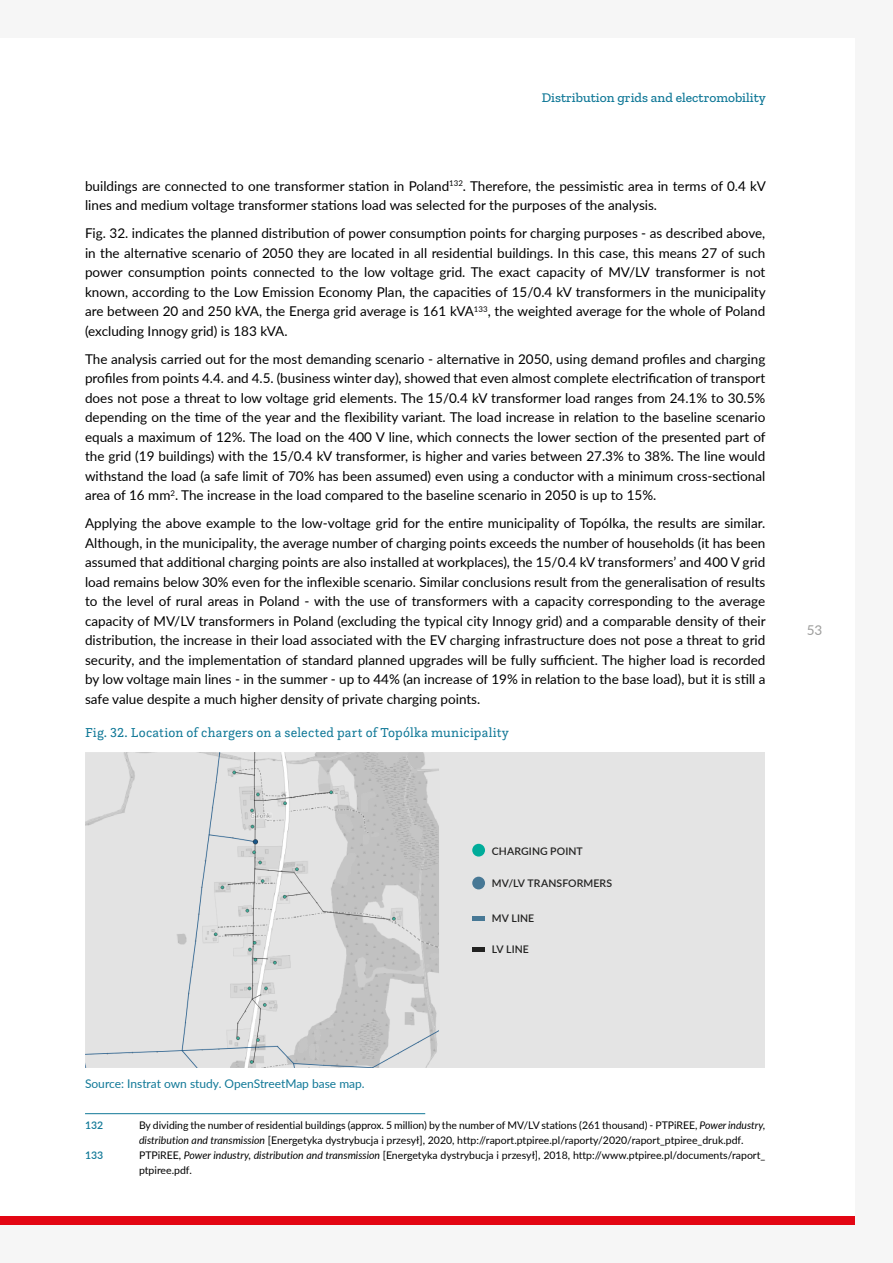
<style>
.page{position:relative;width:893px;height:1263px;background:#f6f6f6}
.page>*{position:absolute;margin:0;border:0;box-sizing:border-box;transform-origin:0 0}
.rysunek_podpis{font:13.5px/19.5px "Lato";color:#000;text-align:justify}
.tytuł_rysunek{font:13.5px "Questa Slab";letter-spacing:.015em;color:#107897}
.t1{font:500 13.5px "Zilla Slab";color:#107897}
.t2{font:13.5px "Lato";color:#9d9d9c}
.rysunek_podpis-2{font:12px "Lato";color:#107897}
.przypis{font:10.5px/15px "Lato";color:#000}
.t3{font:600 10.5px "Lato";letter-spacing:.005em;color:#222221}
.przypis-2{font:600 10.5px "Lato";color:#107897}
.s1{font-style:italic}
</style>
<div class="page">
<div style="left:0;top:38px;width:855px;height:1187px;background:#fff"></div>
<div style="left:0;top:1216px;width:855px;height:8px;background:#e30613"></div>
<div style="left:431px;top:752px;width:334px;height:316px;background:#e4e4e4"></div>
<img style="left:85px;top:752px;width:354px;height:316px">
<div style="left:472px;top:844px;width:13px;height:12px;background:#00ac9a;border-radius:50%"></div>
<div style="left:472px;top:877px;width:13px;height:12px;background:#477895;border-radius:50%"></div>
<div style="left:472px;top:916px;width:13px;height:5px;background:#477895"></div>
<hr style="left:472px;top:947px;width:13px;height:4px;background:#222221">
<hr style="left:85px;top:1113px;width:340px;height:1px;background:#107897">
<p class="t1" style="left:542px;top:90px;width:225px">Distribution grids and electromobility</p>
<p class="rysunek_podpis" style="left:85px;top:176px;width:682px">buildings are connected to one transformer station in Poland<sup>132</sup>. Therefore, the pessimistic area in terms of 0.4 kV lines and medium voltage transformer stations load was selected for the purposes of the analysis.</p>
<p class="rysunek_podpis" style="left:85px;top:223px;width:682px">Fig. 32. indicates the planned distribution of power consumption points for charging purposes - as described above, in the alternative scenario of 2050 they are located in all residential buildings. In this case, this means 27 of such power consumption points connected to the low voltage grid. The exact capacity of MV/LV transformer is not known, according to the Low Emission Economy Plan, the capacities of 15/0.4 kV transformers in the municipality are between 20 and 250 kVA, the Energa grid average is 161 kVA<sup>133</sup>, the weighted average for the whole of Poland (excluding Innogy grid) is 183 kVA.</p>
<p class="rysunek_podpis" style="left:85px;top:349px;width:682px">The analysis carried out for the most demanding scenario - alternative in 2050, using demand profiles and charging profiles from points 4.4. and 4.5. (business winter day), showed that even almost complete electrification of transport does not pose a threat to low voltage grid elements. The 15/0.4 kV transformer load ranges from 24.1% to 30.5% depending on the time of the year and the flexibility variant. The load increase in relation to the baseline scenario equals a maximum of 12%. The load on the 400 V line, which connects the lower section of the presented part of the grid (19 buildings) with the 15/0.4 kV transformer, is higher and varies between 27.3% to 38%. The line would withstand the load (a safe limit of 70% has been assumed) even using a conductor with a minimum cross-sectional area of 16 mm<sup>2</sup>. The increase in the load compared to the baseline scenario in 2050 is up to 15%.</p>
<p class="rysunek_podpis" style="left:85px;top:513px;width:682px">Applying the above example to the low-voltage grid for the entire municipality of Topólka, the results are similar.<br>Although, in the municipality, the average number of charging points exceeds the number of households (it has been assumed that additional charging points are also installed at workplaces), the 15/0.4 kV transformers’ and 400 V grid load remains below 30% even for the inflexible scenario. Similar conclusions result from the generalisation of results to the level of rural areas in Poland - with the use of transformers with a capacity corresponding to the average capacity of MV/LV transformers in Poland (excluding the typical city Innogy grid) and a comparable density of their distribution, the increase in their load associated with the EV charging infrastructure does not pose a threat to grid security, and the implementation of standard planned upgrades will be fully sufficient. The higher load is recorded by low voltage main lines - in the summer - up to 44% (an increase of 19% in relation to the base load), but it is still a safe value despite a much higher density of private charging points.</p>
<p class="tytuł_rysunek" style="left:85px;top:724px;width:425px">Fig. 32. Location of chargers on a selected part of Topólka municipality</p>
<p class="t2" style="left:807px;top:620px;width:17px">53</p>
<p class="t3" style="left:492px;top:843px;width:92px">CHARGING POINT</p>
<p class="t3" style="left:492px;top:876px;width:122px">MV/LV TRANSFORMERS</p>
<p class="t3" style="left:492px;top:911px;width:44px">MV LINE</p>
<p class="t3" style="left:492px;top:941px;width:39px">LV LINE</p>
<p class="rysunek_podpis-2" style="left:85px;top:1075px;width:281px">Source: Instrat own study. OpenStreetMap base map.</p>
<p class="przypis-2" style="left:85px;top:1117px;width:20px">132</p>
<p class="przypis" style="left:139px;top:1117px;width:628px">By dividing the number of residential buildings (approx. 5 million) by the number of MV/LV stations (261 thousand) - PTPiREE, <span class="s1">Power industry, distribution and transmission</span> [Energetyka dystrybucja i przesył], 2020, http://raport.ptpiree.pl/raporty/2020/raport_ptpiree_druk.pdf.</p>
<p class="przypis-2" style="left:85px;top:1147px;width:20px">133</p>
<p class="przypis" style="left:139px;top:1147px;width:628px">PTPiREE, <span class="s1">Power industry, distribution and transmission</span> [Energetyka dystrybucja i przesył], 2018, http://www.ptpiree.pl/documents/raport_ ptpiree.pdf.</p>
</div>
